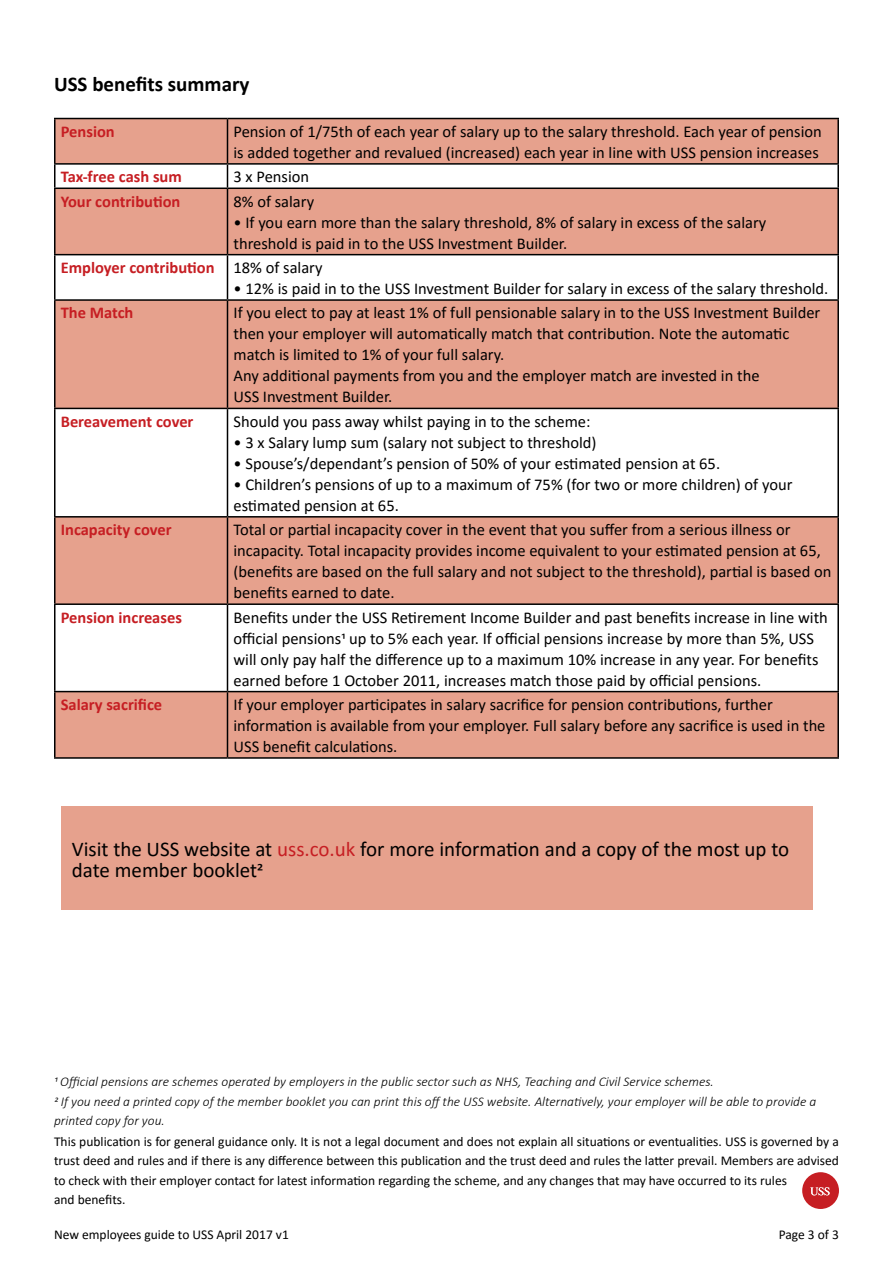
<style>
.page{position:relative;width:893px;height:1263px;background:#fff}
.page>*{position:absolute;margin:0;border:0;box-sizing:border-box;transform-origin:0 0}
.t1{font:21px/21px "Calibri";color:#000}
.t2{font:700 21px "Calibri";color:#000}
.t3{font:16.5px/21px "Calibri";color:#000}
.t4{font:700 16.5px "Calibri";color:#c61e23}
.t5{font:13.5px/19.5px "Calibri";color:#000}
.t6{font:italic 300 13.5px/19.5px "Calibri";color:#000}
.s1{font-weight:400;color:#000}
.s2{color:#c61e23}
</style>
<div class="page">
<div style="left:61px;top:807px;width:752px;height:103px;background:#e6a18d"></div>
<svg style="left:56px;top:119px;width:781px;height:638px;fill:#e6a18d"></svg>
<hr style="left:54px;top:118px;width:173px;height:1px;background:#000">
<hr style="left:54px;top:119px;width:2px;height:44px;background:#000">
<hr style="left:227px;top:118px;width:612px;height:1px;background:#000">
<hr style="left:227px;top:119px;width:1px;height:44px;background:#000">
<hr style="left:837px;top:119px;width:2px;height:44px;background:#000">
<hr style="left:54px;top:163px;width:173px;height:2px;background:#000">
<hr style="left:54px;top:165px;width:2px;height:23px;background:#000">
<hr style="left:227px;top:163px;width:612px;height:2px;background:#000">
<svg style="left:227px;top:165px;width:1px;height:23px"></svg>
<hr style="left:837px;top:165px;width:2px;height:23px;background:#000">
<hr style="left:54px;top:188px;width:173px;height:1px;background:#000">
<hr style="left:54px;top:189px;width:2px;height:65px;background:#000">
<hr style="left:227px;top:188px;width:612px;height:1px;background:#000">
<hr style="left:227px;top:189px;width:1px;height:65px;background:#000">
<hr style="left:837px;top:189px;width:2px;height:65px;background:#000">
<hr style="left:54px;top:254px;width:173px;height:1px;background:#000">
<hr style="left:54px;top:255px;width:2px;height:44px;background:#000">
<hr style="left:227px;top:254px;width:612px;height:1px;background:#000">
<hr style="left:227px;top:255px;width:1px;height:44px;background:#000">
<hr style="left:837px;top:255px;width:2px;height:44px;background:#000">
<hr style="left:54px;top:299px;width:173px;height:2px;background:#000">
<hr style="left:54px;top:301px;width:2px;height:107px;background:#000">
<hr style="left:227px;top:299px;width:612px;height:2px;background:#000">
<hr style="left:227px;top:301px;width:1px;height:107px;background:#000">
<hr style="left:837px;top:301px;width:2px;height:107px;background:#000">
<hr style="left:54px;top:408px;width:173px;height:1px;background:#000">
<hr style="left:54px;top:409px;width:2px;height:107px;background:#000">
<hr style="left:227px;top:408px;width:612px;height:1px;background:#000">
<hr style="left:227px;top:409px;width:1px;height:107px;background:#000">
<hr style="left:837px;top:409px;width:2px;height:107px;background:#000">
<hr style="left:54px;top:516px;width:173px;height:2px;background:#000">
<hr style="left:54px;top:518px;width:2px;height:85px;background:#000">
<hr style="left:227px;top:516px;width:612px;height:2px;background:#000">
<hr style="left:227px;top:518px;width:1px;height:85px;background:#000">
<hr style="left:837px;top:518px;width:2px;height:85px;background:#000">
<hr style="left:54px;top:603px;width:173px;height:2px;background:#000">
<hr style="left:54px;top:605px;width:2px;height:86px;background:#000">
<hr style="left:227px;top:603px;width:612px;height:2px;background:#000">
<hr style="left:227px;top:605px;width:1px;height:86px;background:#000">
<hr style="left:837px;top:605px;width:2px;height:86px;background:#000">
<hr style="left:54px;top:691px;width:173px;height:1px;background:#000">
<hr style="left:54px;top:692px;width:2px;height:65px;background:#000">
<hr style="left:227px;top:691px;width:612px;height:1px;background:#000">
<hr style="left:227px;top:692px;width:1px;height:65px;background:#000">
<hr style="left:837px;top:692px;width:2px;height:65px;background:#000">
<hr style="left:54px;top:757px;width:173px;height:2px;background:#000">
<hr style="left:227px;top:757px;width:612px;height:2px;background:#000">
<div style="left:802px;top:1172px;width:37px;height:37px;background:#c61e23;border-radius:50%"></div>
<svg style="left:810px;top:1187px;width:20px;height:8px"></svg>
<p class="t2" style="left:54px;top:69px;width:197px">USS benefits summary</p>
<p class="t4" style="left:61px;top:120px;width:56px">Pension</p>
<p class="t3" style="left:233px;top:120px;width:590px">Pension of 1/75th of each year of salary up to the salary threshold. Each year of pension is added together and revalued (increased) each year in line with USS pension increases</p>
<p class="t4" style="left:61px;top:165px;width:123px">Tax-free cash sum</p>
<p class="t3" style="left:233px;top:166px;width:77px">3 x Pension</p>
<p class="t4" style="left:61px;top:189px;width:121px">Your contribution</p>
<p class="t3" style="left:233px;top:190px;width:82px">8% of salary</p>
<p class="t3" style="left:233px;top:211px;width:534px">• If you earn more than the salary threshold, 8% of salary in excess of the salary threshold is paid in to the USS Investment Builder.</p>
<p class="t4" style="left:61px;top:256px;width:263px">Employer contribution <span class="s1">18% of salary</span></p>
<p class="t3" style="left:233px;top:278px;width:596px">• 12% is paid in to the USS Investment Builder for salary in excess of the salary threshold.</p>
<p class="t4" style="left:61px;top:301px;width:74px">The Match</p>
<p class="t3" style="left:233px;top:302px;width:588px">If you elect to pay at least 1% of full pensionable salary in to the USS Investment Builder then your employer will automatically match that contribution. Note the automatic match is limited to 1% of your full salary.<br>Any additional payments from you and the employer match are invested in the<br>USS Investment Builder.</p>
<p class="t4" style="left:61px;top:410px;width:134px">Bereavement cover</p>
<p class="t3" style="left:233px;top:410px;width:359px">Should you pass away whilst paying in to the scheme:</p>
<p class="t3" style="left:233px;top:431px;width:365px">• 3 x Salary lump sum (salary not subject to threshold)</p>
<p class="t3" style="left:233px;top:452px;width:488px">• Spouse’s/dependant’s pension of 50% of your estimated pension at 65.</p>
<p class="t3" style="left:233px;top:473px;width:560px">• Children’s pensions of up to a maximum of 75% (for two or more children) of your estimated pension at 65.</p>
<p class="t4" style="left:61px;top:518px;width:112px">Incapacity cover</p>
<p class="t3" style="left:233px;top:519px;width:600px">Total or partial incapacity cover in the event that you suffer from a serious illness or incapacity. Total incapacity provides income equivalent to your estimated pension at 65, (benefits are based on the full salary and not subject to the threshold), partial is based on benefits earned to date.</p>
<p class="t4" style="left:61px;top:605px;width:123px">Pension increases</p>
<p class="t3" style="left:233px;top:606px;width:596px">Benefits under the USS Retirement Income Builder and past benefits increase in line with official pensions1 up to 5% each year. If official pensions increase by more than 5%, USS will only pay half the difference up to a maximum 10% increase in any year. For benefits earned before 1 October 2011, increases match those paid by official pensions.</p>
<p class="t4" style="left:61px;top:693px;width:103px">Salary sacrifice</p>
<p class="t3" style="left:233px;top:693px;width:593px">If your employer participates in salary sacrifice for pension contributions, further information is available from your employer. Full salary before any sacrifice is used in the<br>USS benefit calculations.</p>
<p class="t1" style="left:72px;top:838px;width:719px">Visit the USS website at <span class="s2">uss.co.uk</span> for more information and a copy of the most up to date member booklet2</p>
<p class="t6" style="left:54px;top:1072px;width:764px">1 Official pensions are schemes operated by employers in the public sector such as NHS, Teaching and Civil Service schemes.<br>2 If you need a printed copy of the member booklet you can print this off the USS website. Alternatively, your employer will be able to provide a printed copy for you.</p>
<p class="t5" style="left:54px;top:1131px;width:786px">This publication is for general guidance only. It is not a legal document and does not explain all situations or eventualities. USS is governed by a trust deed and rules and if there is any difference between this publication and the trust deed and rules the latter prevail. Members are advised to check with their employer contact for latest information regarding the scheme, and any changes that may have occurred to its rules<br>and benefits.</p>
<p class="t5" style="left:54px;top:1224px;width:236px">New employees guide to USS April 2017 v1</p>
<p class="t5" style="left:779px;top:1224px;width:62px">Page 3 of 3</p>
</div>
